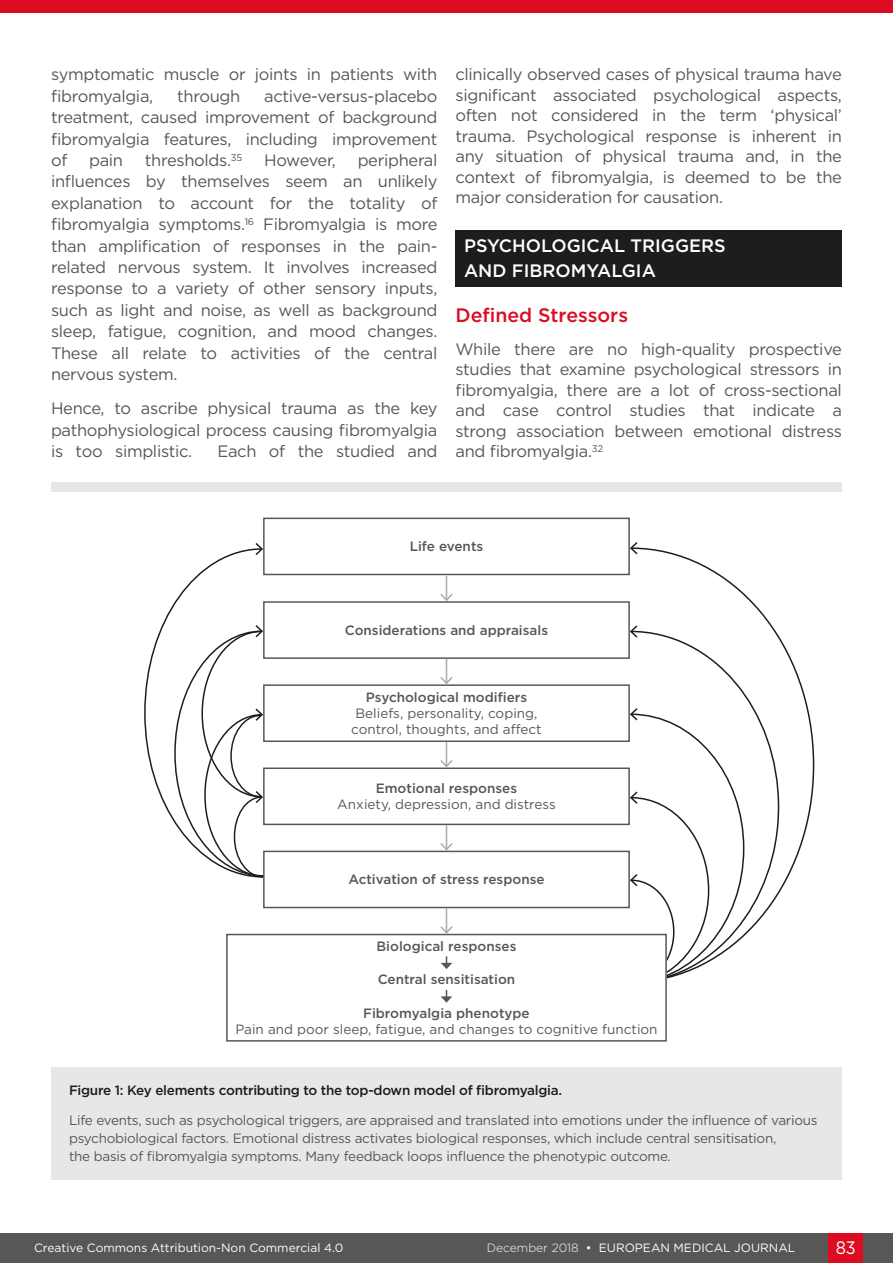
<style>
.page{position:relative;width:893px;height:1263px;background:#fff}
.page>*{position:absolute;margin:0;border:0;box-sizing:border-box;transform-origin:0 0}
.H2__Heading_2{font:500 19.5px "Gotham";color:#dc0c23}
.H1__Heading_1{font:500 18px/24px "Gotham";color:#fff}
.t1{font:18px "Gotham";color:#fff;scale:.9 1}
.Body_Text{font:16.5px/21.5px "Gotham";letter-spacing:-.02em;color:#575756;text-align:justify}
.Body_Text-2{font:16.5px "Gotham";letter-spacing:-.045em;color:#575756}
.t2{font:13.5px/18px "Gotham";letter-spacing:-.02em;color:#575756}
.t3{font:13.5px/16.2px "Gotham";color:#575756;text-align:center}
.t4{font:500 13.5px "Gotham";color:#575756}
.t5{font:500 13.5px "Gotham";letter-spacing:-.02em;color:#1d1d1d}
.t6{font:12px "Gotham";color:#fff}
.s1{font-weight:500}
.s2{font-weight:300}
</style>
<div class="page">
<div style="left:0;top:1233px;width:893px;height:30px;background:#575756"></div>
<div style="left:829px;top:1233px;width:34px;height:30px;background:#dc0c23"></div>
<div style="left:455px;top:230px;width:387px;height:56px;background:#1d1d1d"></div>
<svg style="left:628px;top:547px;width:187px;height:432px"></svg>
<svg style="left:630px;top:542px;width:9px;height:14px"></svg>
<div style="left:51px;top:483px;width:791px;height:9px;background:#e6e7e9"></div>
<div style="left:51px;top:1067px;width:791px;height:112px;background:#e6e7e9"></div>
<div style="left:263px;top:518px;width:367px;height:57px;border:2px solid #575756"></div>
<div style="left:263px;top:601px;width:367px;height:58px;border:2px solid #575756"></div>
<div style="left:263px;top:684px;width:367px;height:58px;border:2px solid #575756"></div>
<div style="left:263px;top:767px;width:367px;height:58px;border:2px solid #575756"></div>
<div style="left:263px;top:851px;width:367px;height:57px;border:2px solid #575756"></div>
<div style="left:227px;top:934px;width:439px;height:107px;background:#fff"></div>
<div style="left:226px;top:934px;width:441px;height:107px;border:2px solid #575756"></div>
<svg style="left:439px;top:576px;width:15px;height:26px"></svg>
<svg style="left:439px;top:659px;width:15px;height:26px"></svg>
<svg style="left:439px;top:742px;width:15px;height:27px"></svg>
<svg style="left:439px;top:825px;width:15px;height:27px"></svg>
<svg style="left:439px;top:908px;width:15px;height:27px"></svg>
<svg style="left:441px;top:956px;width:11px;height:13px"></svg>
<svg style="left:441px;top:990px;width:11px;height:13px"></svg>
<svg style="left:144px;top:541px;width:121px;height:337px"></svg>
<div style="left:0;top:0;width:893px;height:13px;background:#dc0c23"></div>
<p class="Body_Text" style="left:51px;top:63px;width:388px">symptomatic muscle or joints in patients with fibromyalgia,</p>
<p class="Body_Text" style="left:51px;top:85px;width:388px;text-indent:213px">active-versus-placebo treatment, caused improvement of background fibromyalgia features, including improvement of</p>
<p class="Body_Text" style="left:177px;top:85px;width:65px">through</p>
<p class="Body_Text" style="left:89px;top:149px;width:36px">pain</p>
<p class="Body_Text" style="left:145px;top:149px;width:99px">thresholds.<sup>35</sup></p>
<p class="Body_Text-2" style="left:264px;top:150px;width:73px">However,</p>
<p class="Body_Text" style="left:51px;top:149px;width:388px;text-indent:307px">peripheral influences by themselves seem an unlikely explanation to account for the totality of fibromyalgia symptoms.<sup>16</sup> Fibromyalgia is more than amplification of responses in the pain&shy;related nervous system. It involves increased response to a variety of other sensory inputs, such as light and noise, as well as background sleep, fatigue, cognition, and mood changes.<br>These all relate to activities of the central nervous system.</p>
<p class="Body_Text" style="left:51px;top:397px;width:388px">Hence, to ascribe physical trauma as the key pathophysiological process causing fibromyalgia is too simplistic.</p>
<p class="Body_Text" style="left:217px;top:440px;width:222px">Each of the studied and</p>
<p class="Body_Text" style="left:455px;top:64px;width:388px;line-height:20.4px">clinically observed cases of physical trauma have significant associated psychological aspects, often not considered in the term ‘physical’ trauma. Psychological response is inherent in any situation of physical trauma and, in the context of fibromyalgia, is deemed to be the major consideration for causation.</p>
<p class="H1__Heading_1" style="left:464px;top:234px;width:263px">PSYCHOLOGICAL TRIGGERS<br>AND FIBROMYALGIA</p>
<p class="H2__Heading_2" style="left:455px;top:302px;width:174px">Defined Stressors</p>
<p class="Body_Text" style="left:455px;top:339px;width:388px;line-height:20.4px">While there are no high-quality prospective studies that examine psychological stressors in fibromyalgia, there are a lot of cross-sectional and case control studies that indicate a strong association between emotional distress and fibromyalgia.<sup>32</sup></p>
<p class="t4" style="left:410px;top:537px;width:75px">Life events</p>
<p class="t4" style="left:345px;top:621px;width:205px">Considerations and appraisals</p>
<p class="t4" style="left:366px;top:688px;width:163px">Psychological modifiers</p>
<p class="t3" style="left:351px;top:705px;width:192px">Beliefs, personality, coping, control, thoughts, and affect</p>
<p class="t4" style="left:376px;top:779px;width:143px">Emotional responses</p>
<p class="t3" style="left:337px;top:796px;width:220px">Anxiety, depression, and distress</p>
<p class="t4" style="left:348px;top:870px;width:198px">Activation of stress response</p>
<p class="t4" style="left:377px;top:937px;width:141px">Biological responses</p>
<p class="t4" style="left:378px;top:971px;width:139px">Central sensitisation</p>
<p class="t3" style="left:235px;top:1004px;width:424px"><span class="s1">Fibromyalgia phenotype<br></span>Pain and poor sleep, fatigue, and changes to cognitive function</p>
<p class="t5" style="left:69px;top:1081px;width:495px">Figure 1: Key elements contributing to the top-down model of fibromyalgia.</p>
<p class="t2" style="left:69px;top:1111px;width:750px">Life events, such as psychological triggers, are appraised and translated into emotions under the influence of various psychobiological factors. Emotional distress activates biological responses, which include central sensitisation,<br>the basis of fibromyalgia symptoms. Many feedback loops influence the phenotypic outcome.</p>
<p class="t6" style="left:34px;top:1240px;width:311px">Creative Commons Attribution-Non Commercial 4.0</p>
<p class="t6" style="left:487px;top:1240px;width:310px"><span class="s2">December 2018</span> • EUROPEAN MEDICAL JOURNAL</p>
<p class="t1" style="left:836px;top:1236px;width:24px">83</p>
</div>
